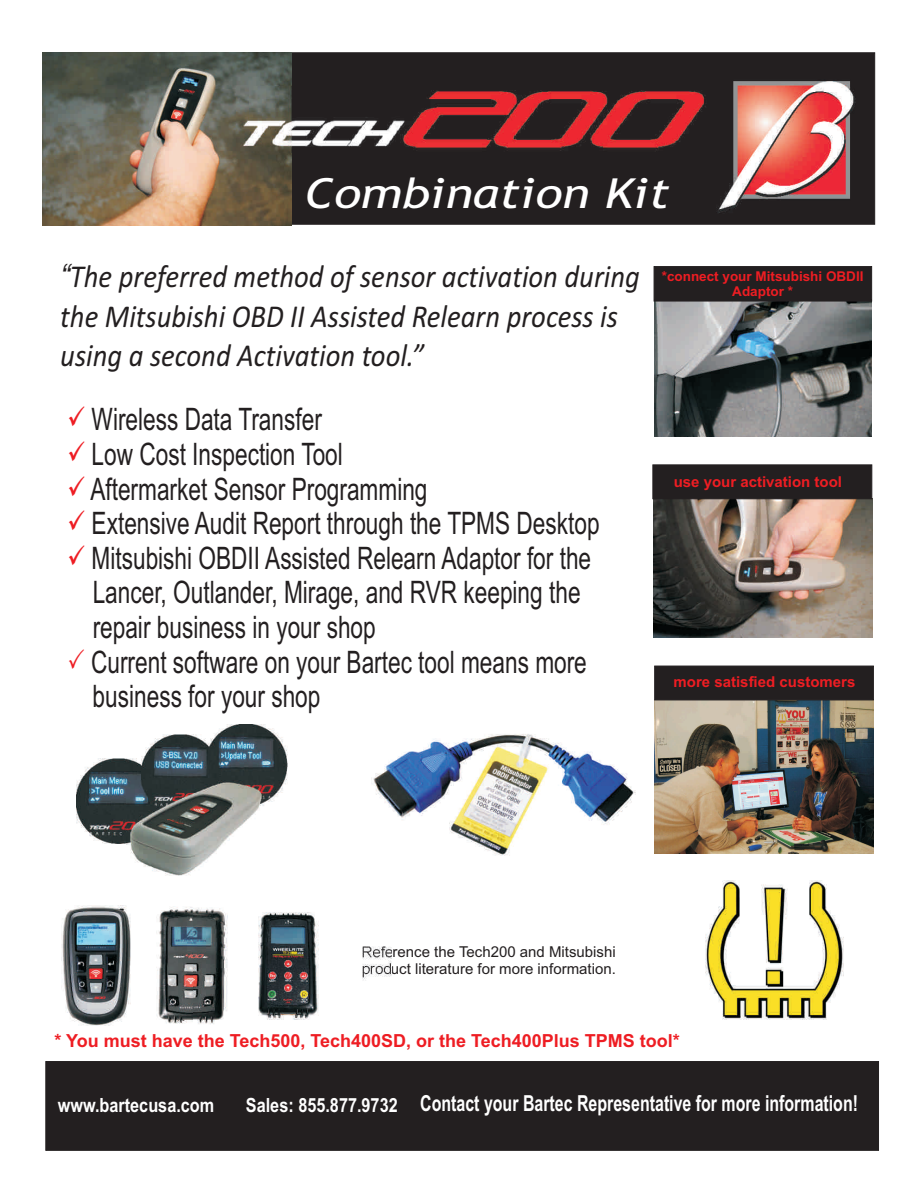
<style>
.page{position:relative;width:918px;height:1188px;background:#fff}
.page>*{position:absolute;margin:0;border:0;box-sizing:border-box;transform-origin:0 0}
.t1{font:italic 41.4px "Trebuchet MS";color:#fff;scale:1.21 1}
.t2{font:italic 32.1px/39.2px "Calibri";color:#231f20;scale:.89 1}
.t3{font:30.9px/34.7px "Arial";color:#231f20;scale:.73 1}
.t4{font:30.9px/34.7px "Wingdings";color:#ee1d23;text-align:justify;scale:.73 1}
.t5{font:700 22.05px "Arial";color:#fff;scale:.72 1}
.t6{font:700 19.5px "Arial";color:#fff;scale:.83 1}
.t7{font:700 18px "Arial";color:#ee1d23}
.t8{font:15px/16.8px "Arial";color:#231f20}
.t9{font:700 15px "Arial";color:#ee1d23}
.t10{font:700 13.5px/15.1px "Arial";color:#ee1d23;text-align:center}
.s1{font-family:"Arial"}
.s2{font-size:19.5px}
</style>
<div class="page">
<img style="left:373px;top:734px;width:262px;height:122px">
<div style="left:292px;top:52px;width:583px;height:173px;background:#231f20"></div>
<img style="left:42px;top:52px;width:250px;height:173px">
<img style="left:236px;top:87px;width:476px;height:66px">
<img style="left:654px;top:301px;width:218px;height:136px">
<img style="left:653px;top:499px;width:219px;height:139px">
<img style="left:716px;top:79px;width:139px;height:135px">
<div style="left:653px;top:465px;width:219px;height:34px;background:#231f20"></div>
<div style="left:654px;top:266px;width:218px;height:35px;background:#231f20"></div>
<div style="left:45px;top:1061px;width:834px;height:90px;background:#231f20"></div>
<img style="left:655px;top:700px;width:218px;height:153px">
<div style="left:654px;top:666px;width:220px;height:34px;background:#231f20"></div>
<img style="left:705px;top:881px;width:139px;height:138px">
<img style="left:215px;top:724px;width:72px;height:78px">
<img style="left:77px;top:759px;width:64px;height:85px">
<img style="left:61px;top:905px;width:96px;height:121px">
<img style="left:157px;top:907px;width:37px;height:117px">
<img style="left:194px;top:908px;width:197px;height:116px">
<img style="left:141px;top:735px;width:80px;height:45px">
<img style="left:127px;top:780px;width:139px;height:96px">
<h1 class="t1" style="left:304px;top:177px;width:304px">Combination Kit</h1>
<p class="t2" style="left:60px;top:260px;width:653px"><span class="s1">“</span>The preferred method of sensor activation during the Mitsubishi OBD II Assisted Relearn process is using a second Activation tool.”</p>
<p class="t3" style="left:90px;top:405px;width:699px">Wireless Data Transfer<br>Low Cost Inspection Tool<br>Aftermarket Sensor Programming<br>Extensive Audit Report through the TPMS Desktop Mitsubishi OBDII Assisted Relearn Adaptor for the Lancer, Outlander, Mirage, and RVR keeping the repair business in your shop<br>Current software on your Bartec tool means more business for your shop</p>
<p class="t4" style="left:68px;top:439px;width:148px">✓ ✓ ✓</p>
<p class="t10" style="left:662px;top:270px;width:203px">*connect your Mitsubishi OBDII<br>Adaptor *</p>
<p class="t9" style="left:674px;top:476px;width:170px">use your activation tool</p>
<p class="t9" style="left:674px;top:676px;width:183px">more satisfied customers</p>
<p class="t8" style="left:361px;top:945px;width:257px">Reference the Tech200 and Mitsubishi product literature for more information.</p>
<p class="t7" style="left:54px;top:1034px;width:627px">* You must have the Tech500, Tech400SD, or the Tech400Plus TPMS tool*</p>
<p class="t6" style="left:58px;top:1098px;width:190px">www.bartecusa.com</p>
<p class="t5" style="left:246px;top:1095px;width:852px"><span class="s2">Sales: 855.877.9732</span> Contact your Bartec Representative for more information!</p>
</div>
